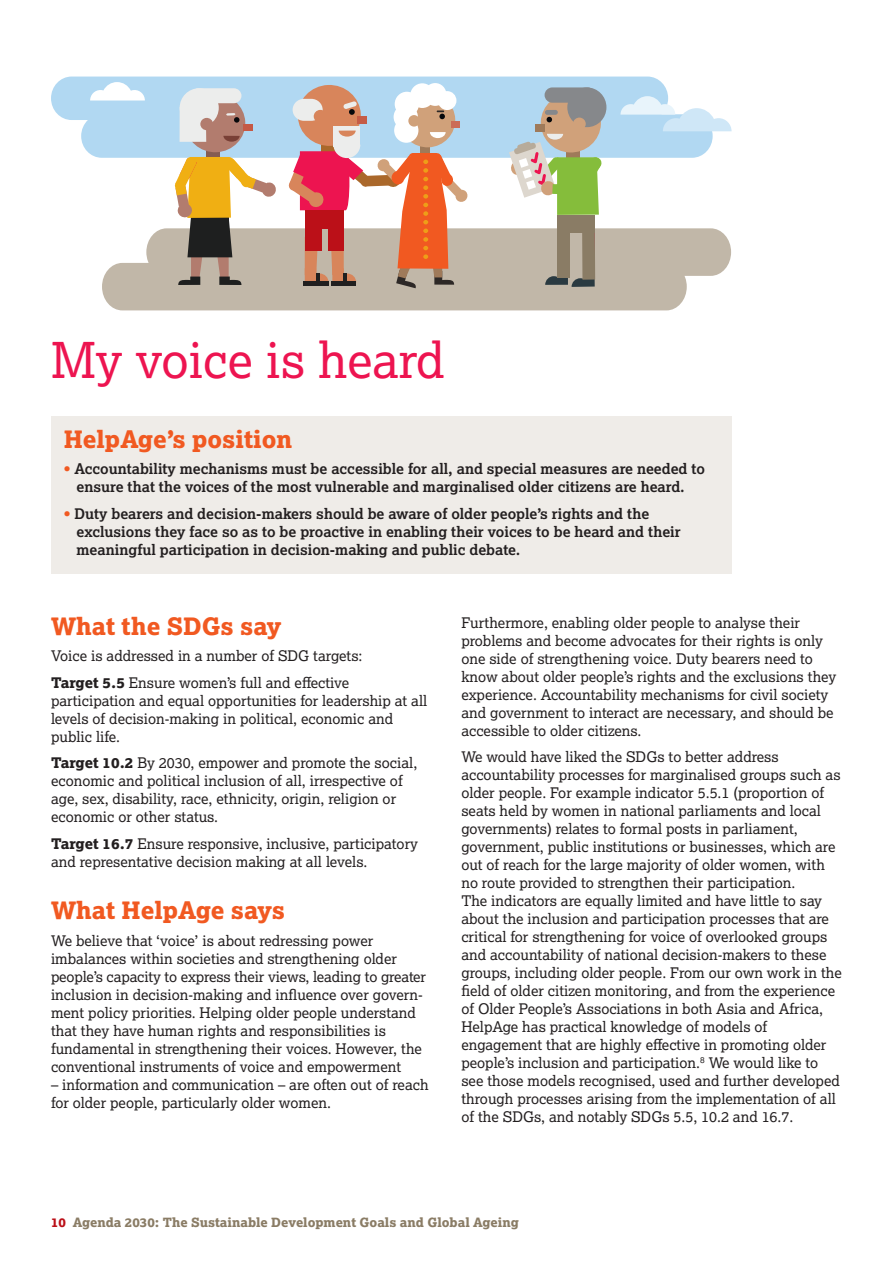
<style>
.page{position:relative;width:893px;height:1263px;background:#fff}
.page>*{position:absolute;margin:0;border:0;box-sizing:border-box;transform-origin:0 0}
.t1{font:49.5px "Lexia";color:#ed1450}
.t2{font:24px "Lexia X Bold";color:#f15921}
.t3{font:14.7px/18px "Lexia";color:#231f20}
.t4{font:700 14.7px/18px "Lexia";color:#231f20;text-align:center}
.t5{font:12.75px "Lexia X Bold";color:#8a7c65}
.s1{color:#f15921}
.s2{font-family:"Lexia X Bold"}
.s3{color:#bb1018}
</style>
<div class="page">
<div style="left:51px;top:417px;width:680px;height:157px;background:#efece8"></div>
<svg style="left:51px;top:77px;width:610px;height:77px;fill:#b1d8f2"></svg>
<svg style="left:90px;top:82px;width:642px;height:228px"></svg>
<div style="left:441px;top:173px;width:12px;height:13px;background:#f15921;border-radius:50%"></div>
<div style="left:391px;top:171px;width:14px;height:14px;background:#f15921;border-radius:50%"></div>
<h1 class="t1" style="left:51px;top:329px;width:395px">My voice is heard</h1>
<h2 class="t2" style="left:64px;top:423px;width:230px">HelpAge’s position</h2>
<p class="t4" style="left:64px;top:459px;width:643px"><span class="s1">•</span> Accountability mechanisms must be accessible for all, and special measures are needed to ensure that the voices of the most vulnerable and marginalised older citizens are heard.</p>
<p class="t4" style="left:77px;top:504px;width:606px;text-align:left;text-indent:-13px"><span class="s1">•</span> Duty bearers and decision-makers should be aware of older people’s rights and the exclusions they face so as to be proactive in enabling their voices to be heard and their meaningful participation in decision-making and public debate.</p>
<h2 class="t2" style="left:51px;top:610px;width:232px">What the SDGs say</h2>
<p class="t3" style="left:51px;top:642px;width:313px;line-height:26.5px">Voice is addressed in a number of SDG targets:<br><span class="s2">Target 5.5</span> Ensure women’s full and effective</p>
<p class="t3" style="left:51px;top:691px;width:378px">participation and equal opportunities for leadership at all levels of decision-making in political, economic and public life.</p>
<p class="t3" style="left:51px;top:754px;width:368px"><span class="s2">Target 10.2</span> By 2030, empower and promote the social, economic and political inclusion of all, irrespective of age, sex, disability, race, ethnicity, origin, religion or economic or other status.</p>
<p class="t3" style="left:51px;top:834px;width:369px"><span class="s2">Target 16.7</span> Ensure responsive, inclusive, participatory and representative decision making at all levels.</p>
<h2 class="t2" style="left:51px;top:895px;width:236px">What HelpAge says</h2>
<p class="t3" style="left:51px;top:931px;width:377px">We believe that ‘voice’ is about redressing power imbalances within societies and strengthening older people’s capacity to express their views, leading to greater inclusion in decision-making and influence over govern&shy;ment policy priorities. Helping older people understand that they have human rights and responsibilities is fundamental in strengthening their voices. However, the conventional instruments of voice and empowerment</p>
<p class="t3" style="left:51px;top:1075px;width:379px">– information and communication – are often out of reach for older people, particularly older women.</p>
<p class="t3" style="left:461px;top:613px;width:376px">Furthermore, enabling older people to analyse their problems and become advocates for their rights is only one side of strengthening voice. Duty bearers need to know about older people’s rights and the exclusions they experience. Accountability mechanisms for civil society and government to interact are necessary, and should be accessible to older citizens.</p>
<p class="t3" style="left:461px;top:747px;width:382px">We would have liked the SDGs to better address accountability processes for marginalised groups such as older people. For example indicator 5.5.1 (proportion of seats held by women in national parliaments and local governments) relates to formal posts in parliament, government, public institutions or businesses, which are out of reach for the large majority of older women, with no route provided to strengthen their participation.<br>The indicators are equally limited and have little to say about the inclusion and participation processes that are critical for strengthening for voice of overlooked groups and accountability of national decision-makers to these groups, including older people. From our own work in the field of older citizen monitoring, and from the experience of Older People’s Associations in both Asia and Africa, HelpAge has practical knowledge of models of engagement that are highly effective in promoting older people’s inclusion and participation.<sup>8</sup> We would like to see those models recognised, used and further developed through processes arising from the implementation of all of the SDGs, and notably SDGs 5.5, 10.2 and 16.7.</p>
<p class="t5" style="left:51px;top:1214px;width:469px"><span class="s3">10</span> Agenda 2030: The Sustainable Development Goals and Global Ageing</p>
</div>
